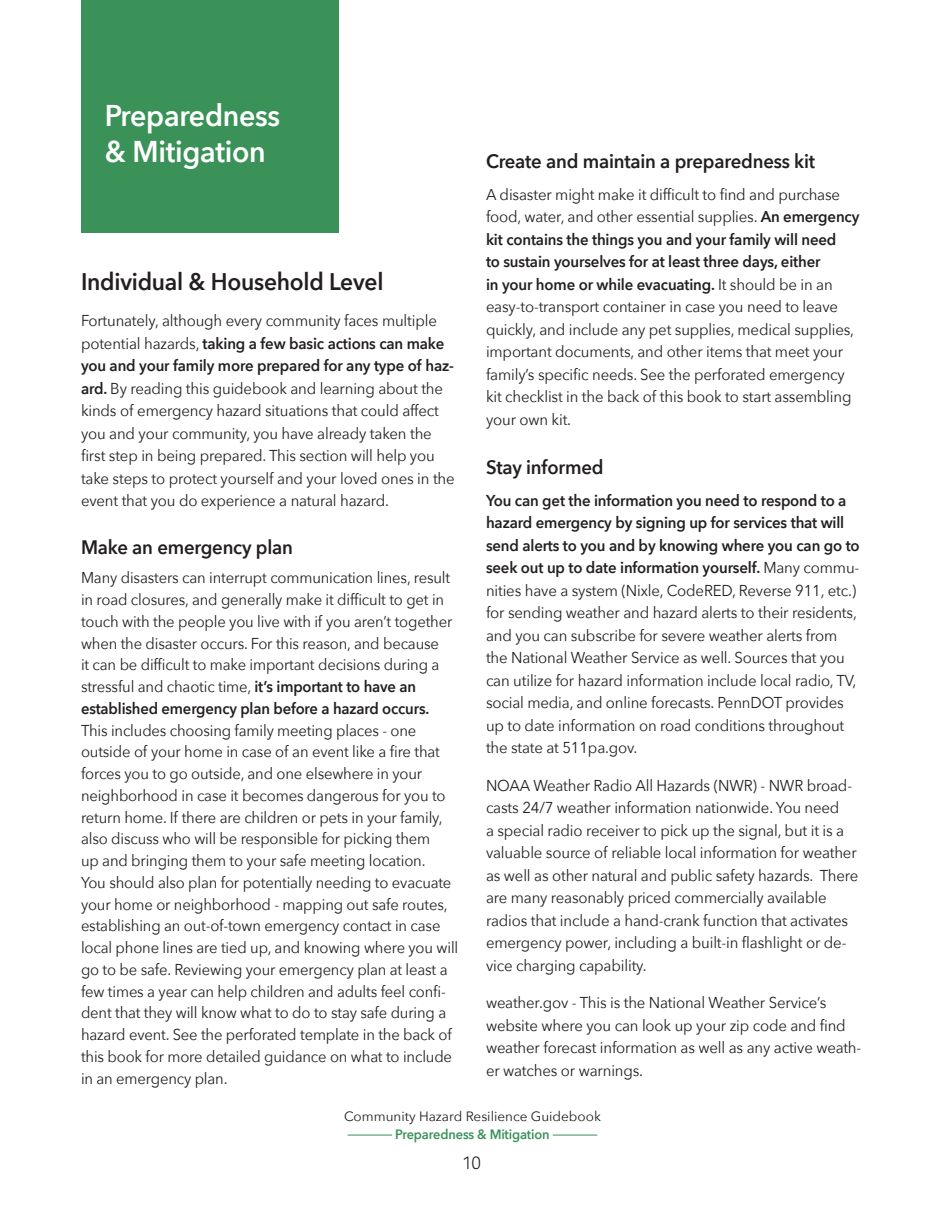
<style>
.page{position:relative;width:945px;height:1215px;background:#fff}
.page>*{position:absolute;margin:0;border:0;box-sizing:border-box;transform-origin:0 0}
.t1{font:600 30px/36px "Avenir Next";letter-spacing:-.01em;color:#fff;scale:.95 1}
.t2{font:600 24px "Avenir Next";letter-spacing:-.01em;color:#231f20;scale:.95 1}
.t3{font:600 19.5px "Avenir Next";letter-spacing:-.01em;color:#231f20;scale:.95 1}
.t4{font:300 18px "Kohinoor Devanagari";color:#231f20}
.t5{font:15.75px/22.5px "Avenir Next";letter-spacing:-.01em;color:#231f20;scale:.95 1}
.t6{font:15.75px/21.8px "Avenir Next";letter-spacing:-.01em;color:#231f20;scale:.94 1}
.t7{font:13.5px "Avenir Next";color:#231f20}
.t8{font:600 13.5px "Avenir Next";letter-spacing:-.01em;color:#3a9259;scale:.95 1}
.s1{font-weight:600}
</style>
<div class="page">
<div style="left:81px;top:0;width:257px;height:232px;background:#3a9259"></div>
<hr style="left:553px;top:1135px;width:44px;height:1px;background:#3a9259">
<hr style="left:348px;top:1135px;width:44px;height:1px;background:#3a9259">
<h1 class="t1" style="left:105px;top:97px;width:186px">Preparedness &amp; Mitigation</h1>
<h2 class="t2" style="left:81px;top:261px;width:320px">Individual &amp; Household Level</h2>
<p class="t5" style="left:81px;top:309px;width:395px">Fortunately, although every community faces multiple potential hazards, <span class="s1">taking a few basic actions can make you and your family more prepared for any type of haz&shy;ard.</span> By reading this guidebook and learning about the kinds of emergency hazard situations that could affect you and your community, you have already taken the first step in being prepared. This section will help you take steps to protect yourself and your loved ones in the event that you do experience a natural hazard.</p>
<p class="t3" style="left:81px;top:531px;width:225px">Make an emergency plan</p>
<p class="t6" style="left:81px;top:566px;width:397px">Many disasters can interrupt communication lines, result in road closures, and generally make it difficult to get in touch with the people you live with if you aren’t together when the disaster occurs. For this reason, and because<br>it can be difficult to make important decisions during a stressful and chaotic time, <span class="s1">it’s important to have an established emergency plan before a hazard occurs.</span></p>
<p class="t6" style="left:81px;top:719px;width:403px">This includes choosing family meeting places - one outside of your home in case of an event like a fire that forces you to go outside, and one elsewhere in your neighborhood in case it becomes dangerous for you to return home. If there are children or pets in your family, also discuss who will be responsible for picking them<br>up and bringing them to your safe meeting location.<br>You should also plan for potentially needing to evacuate your home or neighborhood - mapping out safe routes, establishing an out-of-town emergency contact in case local phone lines are tied up, and knowing where you will go to be safe. Reviewing your emergency plan at least a few times a year can help children and adults feel confi&shy;dent that they will know what to do to stay safe during a hazard event. See the perforated template in the back of this book for more detailed guidance on what to include in an emergency plan.</p>
<p class="t3" style="left:486px;top:144px;width:348px">Create and maintain a preparedness kit</p>
<p class="t5" style="left:486px;top:182px;width:395px">A disaster might make it difficult to find and purchase food, water, and other essential supplies. <span class="s1">An emergency kit contains the things you and your family will need<br>to sustain yourselves for at least three days, either<br>in your home or while evacuating.</span> It should be in an easy-to-transport container in case you need to leave quickly, and include any pet supplies, medical supplies, important documents, and other items that meet your family’s specific needs. See the perforated emergency kit checklist in the back of this book to start assembling your own kit.</p>
<p class="t3" style="left:486px;top:450px;width:125px">Stay informed</p>
<p class="t5" style="left:486px;top:488px;width:395px"><span class="s1">You can get the information you need to respond to a hazard emergency by signing up for services that will send alerts to you and by knowing where you can go to seek out up to date information yourself.</span> Many commu&shy;nities have a system (Nixle, CodeRED, Reverse 911, etc.) for sending weather and hazard alerts to their residents, and you can subscribe for severe weather alerts from the National Weather Service as well. Sources that you can utilize for hazard information include local radio, TV, social media, and online forecasts. PennDOT provides up to date information on road conditions throughout the state at 511pa.gov.</p>
<p class="t5" style="left:486px;top:773px;width:393px">NOAA Weather Radio All Hazards (NWR) - NWR broad&shy;casts 24/7 weather information nationwide. You need<br>a special radio receiver to pick up the signal, but it is a valuable source of reliable local information for weather as well as other natural and public safety hazards. There are many reasonably priced commercially available radios that include a hand-crank function that activates emergency power, including a built-in flashlight or de&shy;vice charging capability.</p>
<p class="t5" style="left:486px;top:991px;width:397px">weather.gov - This is the National Weather Service’s website where you can look up your zip code and find weather forecast information as well as any active weath&shy;er watches or warnings.</p>
<p class="t7" style="left:344px;top:1104px;width:258px">Community Hazard Resilience Guidebook</p>
<p class="t4" style="left:464px;top:1152px;width:19px">10</p>
<p class="t8" style="left:395px;top:1122px;width:164px">Preparedness &amp; Mitigation</p>
</div>
